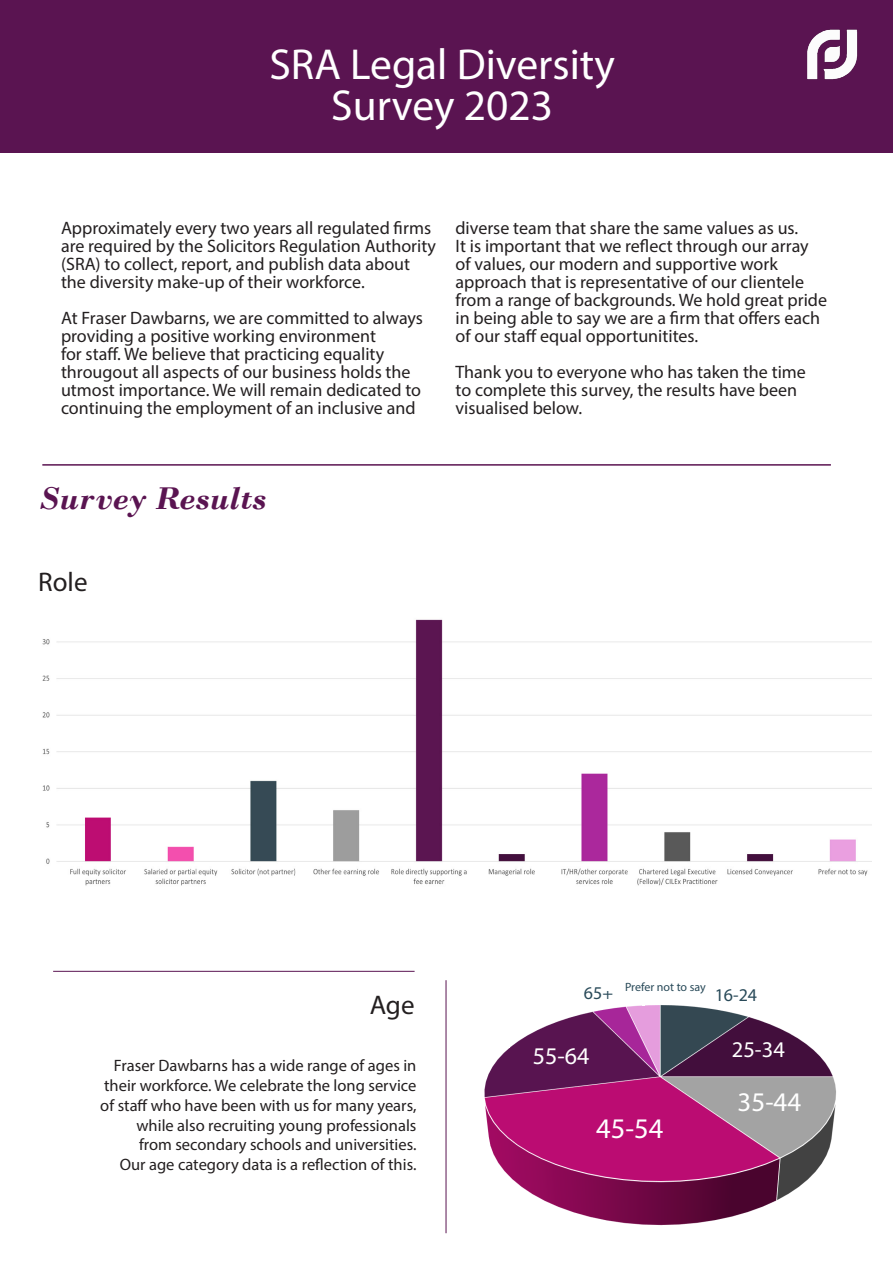
<style>
.page{position:relative;width:893px;height:1263px;background:#fff}
.page>*{position:absolute;margin:0;border:0;box-sizing:border-box;transform-origin:0 0}
.t1{font:43.5px/40.5px "Myriad Pro";color:#fff;text-align:center}
.t2{font:italic 700 33px "Bodoni";color:#5a1451}
.t3{font:28.5px "Myriad Pro";color:#fff}
.t4{font:27px "Myriad Pro";color:#231f20}
.t5{font:27px "Myriad Pro";color:#fff}
.t6{font:24px "Myriad Pro";color:#fff}
.t7{font:22.5px "Myriad Pro";color:#fff}
.t8{font:18px/18px "Myriad Pro";color:#231f20}
.t9{font:18px "Myriad Pro";color:#294a59}
.t10{font:16.5px/19.8px "Myriad Pro";color:#231f20;text-align:right}
.t11{font:12px "Myriad Pro";letter-spacing:-.005em;color:#294a59}
</style>
<div class="page">
<img style="left:42px;top:619px;width:830px;height:267px">
<img style="left:484px;top:1005px;width:352px;height:221px">
<div style="left:813px;top:1023px;width:72px;height:25px;background:#fff"></div>
<div style="left:465px;top:1019px;width:45px;height:28px;background:#fff"></div>
<div style="left:524px;top:1219px;width:72px;height:25px;background:#fff"></div>
<div style="left:831px;top:1157px;width:62px;height:25px;background:#fff"></div>
<hr style="left:642px;top:992px;width:3px;height:14px;background:#fff">
<div style="left:0;top:0;width:893px;height:152px;background:#5a1451"></div>
<hr style="left:42px;top:464px;width:789px;height:2px;background:#5a1451">
<hr style="left:53px;top:971px;width:362px;height:1px;background:#5a1451">
<hr style="left:446px;top:980px;width:1px;height:253px;background:#5a1451">
<img style="left:807px;top:29px;width:51px;height:51px">
<p class="t1" style="left:269px;top:44px;width:347px">SRA Legal Diversity<br>Survey 2023</p>
<p class="t8" style="left:61px;top:219px;width:377px">Approximately every two years all regulated firms are required by the Solicitors Regulation Authority (SRA) to collect, report, and publish data about the diversity make-up of their workforce.</p>
<p class="t8" style="left:61px;top:309px;width:363px">At Fraser Dawbarns, we are committed to always providing a positive working environment<br>for staff. We believe that practicing equality througout all aspects of our business holds the utmost importance. We will remain dedicated to continuing the employment of an inclusive and</p>
<p class="t8" style="left:455px;top:219px;width:344px">diverse team that share the same values as us.</p>
<p class="t8" style="left:455px;top:237px;width:373px">It is important that we reflect through our array of values, our modern and supportive work approach that is representative of our clientele from a range of backgrounds. We hold great pride in being able to say we are a firm that offers each of our staff equal opportunitites.</p>
<p class="t8" style="left:455px;top:363px;width:352px">Thank you to everyone who has taken the time to complete this survey, the results have been visualised below.</p>
<p class="t2" style="left:38px;top:479px;width:230px">Survey Results</p>
<p class="t4" style="left:38px;top:566px;width:51px">Role</p>
<p class="t4" style="left:370px;top:988px;width:46px">Age</p>
<p class="t10" style="left:100px;top:1055px;width:318px">Fraser Dawbarns has a wide range of ages in their workforce. We celebrate the long service of staff who have been with us for many years, while also recruiting young professionals from secondary schools and universities.<br>Our age category data is a reflection of this.</p>
<p class="t11" style="left:625px;top:979px;width:82px">Prefer not to say</p>
<p class="t9" style="left:584px;top:982px;width:31px">65+</p>
<p class="t9" style="left:715px;top:984px;width:44px">16-24</p>
<p class="t6" style="left:533px;top:1041px;width:58px">55-64</p>
<p class="t3" style="left:596px;top:1110px;width:69px">45-54</p>
<p class="t7" style="left:732px;top:1035px;width:55px">25-34</p>
<p class="t5" style="left:738px;top:1085px;width:65px">35-44</p>
</div>
